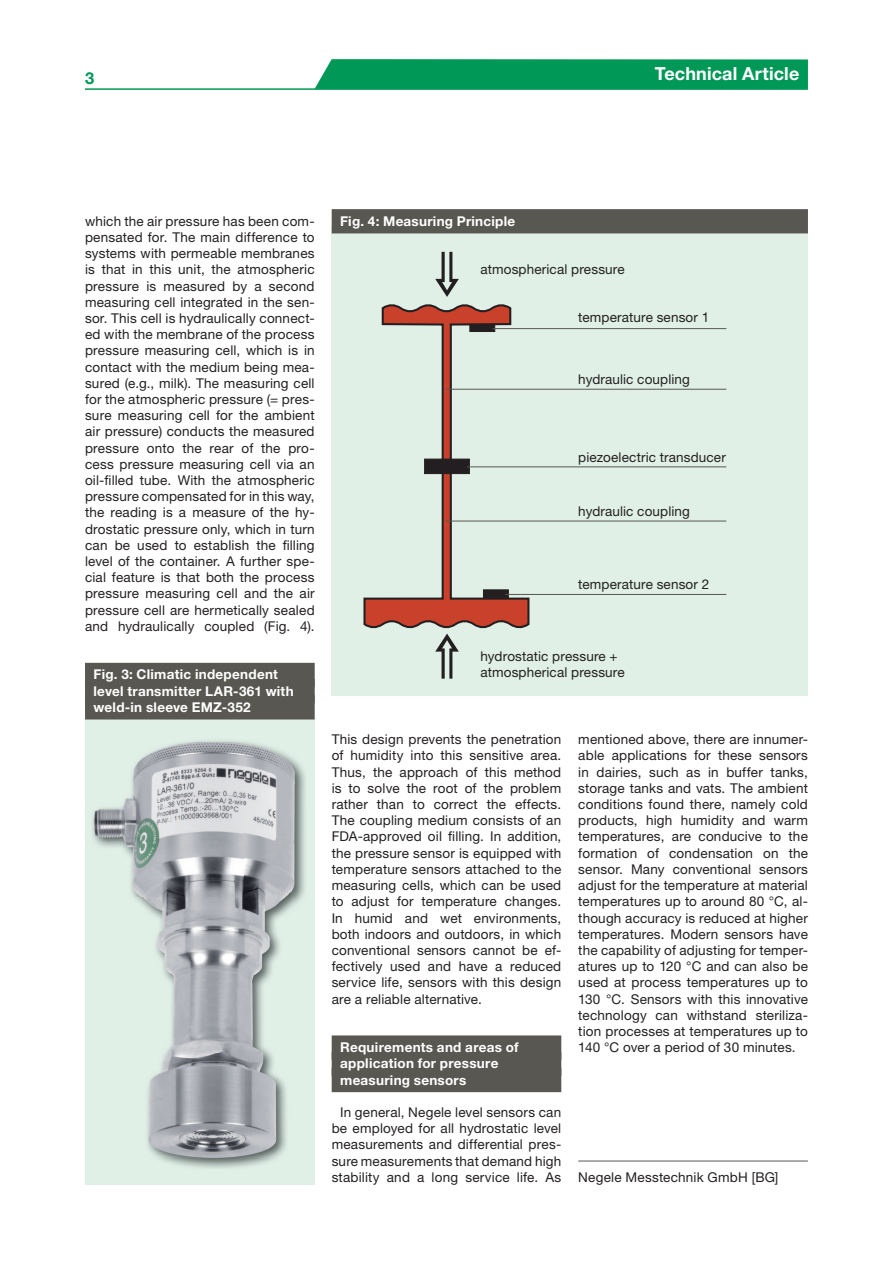
<style>
.page{position:relative;width:893px;height:1263px;background:#fff}
.page>*{position:absolute;margin:0;border:0;box-sizing:border-box;transform-origin:0 0}
.t1{font:700 18px "Helvetica Neue LT Pro";letter-spacing:.005em;color:#fff}
.t2{font:700 16.5px "Helvetica Neue LT Pro";color:#009856}
.t3{font:13.5px/16.2px "Helvetica Neue LT Pro";letter-spacing:.01em;color:#231f20;text-align:justify}
.t4{font:700 13.5px/16.2px "Helvetica Neue LT Pro";letter-spacing:.02em;color:#fff}
</style>
<div class="page">
<div style="left:315px;top:59px;width:493px;height:29px;background:#009856"></div>
<hr style="left:85px;top:88px;width:723px;height:2px;background:#009856">
<div style="left:332px;top:1035px;width:229px;height:25px;background:#585752"></div>
<div style="left:332px;top:1052px;width:229px;height:24px;background:#585752"></div>
<div style="left:332px;top:1068px;width:229px;height:24px;background:#585752"></div>
<hr style="left:578px;top:1161px;width:230px;height:1px;background:#585752">
<div style="left:85px;top:663px;width:230px;height:522px;background:#e0f0e7"></div>
<img style="left:92px;top:740px;width:213px;height:429px">
<img style="left:95px;top:742px;width:200px;height:416px">
<div style="left:85px;top:663px;width:230px;height:24px;background:#585752"></div>
<div style="left:85px;top:679px;width:230px;height:24px;background:#585752"></div>
<div style="left:85px;top:695px;width:230px;height:24px;background:#585752"></div>
<div style="left:332px;top:226px;width:476px;height:470px;background:#e0f0e7"></div>
<div style="left:332px;top:209px;width:476px;height:24px;background:#585752"></div>
<svg style="left:435px;top:252px;width:24px;height:45px"></svg>
<svg style="left:435px;top:633px;width:24px;height:46px"></svg>
<svg style="left:363px;top:304px;width:167px;height:325px"></svg>
<div style="left:424px;top:459px;width:45px;height:15px;background:#231f20"></div>
<hr style="left:446px;top:389px;width:280px;height:1px;background:#585752">
<hr style="left:467px;top:466px;width:259px;height:1px;background:#585752">
<hr style="left:446px;top:521px;width:280px;height:1px;background:#585752">
<hr style="left:492px;top:328px;width:234px;height:1px;background:#585752">
<hr style="left:505px;top:594px;width:221px;height:1px;background:#585752">
<p class="t2" style="left:85px;top:68px;width:11px">3</p>
<h1 class="t1" style="left:655px;top:62px;width:146px">Technical Article</h1>
<p class="t3" style="left:85px;top:213px;width:231px">which the air pressure has been com&shy;pensated for. The main difference to systems with permeable membranes is that in this unit, the atmospheric pressure is measured by a second measuring cell integrated in the sen&shy;sor. This cell is hydraulically connect&shy;ed with the membrane of the process pressure measuring cell, which is in contact with the medium being mea&shy;sured (e.g., milk). The measuring cell for the atmospheric pressure (= pres&shy;sure measuring cell for the ambient air pressure) conducts the measured pressure onto the rear of the pro&shy;cess pressure measuring cell via an oil-filled tube. With the atmospheric pressure compensated for in this way, the reading is a measure of the hy&shy;drostatic pressure only, which in turn can be used to establish the filling level of the container. A further spe&shy;cial feature is that both the process pressure measuring cell and the air pressure cell are hermetically sealed and hydraulically coupled (Fig. 4).</p>
<p class="t4" style="left:94px;top:666px;width:202px">Fig. 3: Climatic independent level transmitter LAR-361 with weld-in sleeve EMZ-352</p>
<p class="t4" style="left:340px;top:213px;width:177px">Fig. 4: Measuring Principle</p>
<p class="t3" style="left:480px;top:261px;width:146px">atmospherical pressure</p>
<p class="t3" style="left:578px;top:309px;width:132px">temperature sensor 1</p>
<p class="t3" style="left:578px;top:371px;width:113px">hydraulic coupling</p>
<p class="t3" style="left:578px;top:449px;width:149px">piezoelectric transducer</p>
<p class="t3" style="left:578px;top:503px;width:113px">hydraulic coupling</p>
<p class="t3" style="left:578px;top:576px;width:132px">temperature sensor 2</p>
<p class="t3" style="left:480px;top:648px;width:146px">hydrostatic pressure + atmospherical pressure</p>
<p class="t3" style="left:332px;top:731px;width:231px">This design prevents the penetration of humidity into this sensitive area.<br>Thus, the approach of this method is to solve the root of the problem rather than to correct the effects.<br>The coupling medium consists of an FDA-approved oil filling. In addition, the pressure sensor is equipped with temperature sensors attached to the measuring cells, which can be used to adjust for temperature changes.<br>In humid and wet environments, both indoors and outdoors, in which conventional sensors cannot be ef&shy;fectively used and have a reduced service life, sensors with this design are a reliable alternative.</p>
<p class="t4" style="left:340px;top:1039px;width:180px">Requirements and areas of application for pressure measuring sensors</p>
<p class="t3" style="left:332px;top:1104px;width:231px;text-indent:9px">In general, Negele level sensors can be employed for all hydrostatic level measurements and differential pres&shy;sure measurements that demand high stability and a long service life. As</p>
<p class="t3" style="left:578px;top:731px;width:231px">mentioned above, there are innumer&shy;able applications for these sensors in dairies, such as in buffer tanks, storage tanks and vats. The ambient conditions found there, namely cold products, high humidity and warm temperatures, are conducive to the formation of condensation on the sensor. Many conventional sensors adjust for the temperature at material temperatures up to around 80 °C, al&shy;though accuracy is reduced at higher temperatures. Modern sensors have the capability of adjusting for temper&shy;atures up to 120 °C and can also be used at process temperatures up to 130 °C. Sensors with this innovative technology can withstand steriliza&shy;tion processes at temperatures up to 140 °C over a period of 30 minutes.</p>
<p class="t3" style="left:578px;top:1168px;width:202px">Negele Messtechnik GmbH [BG]</p>
</div>
